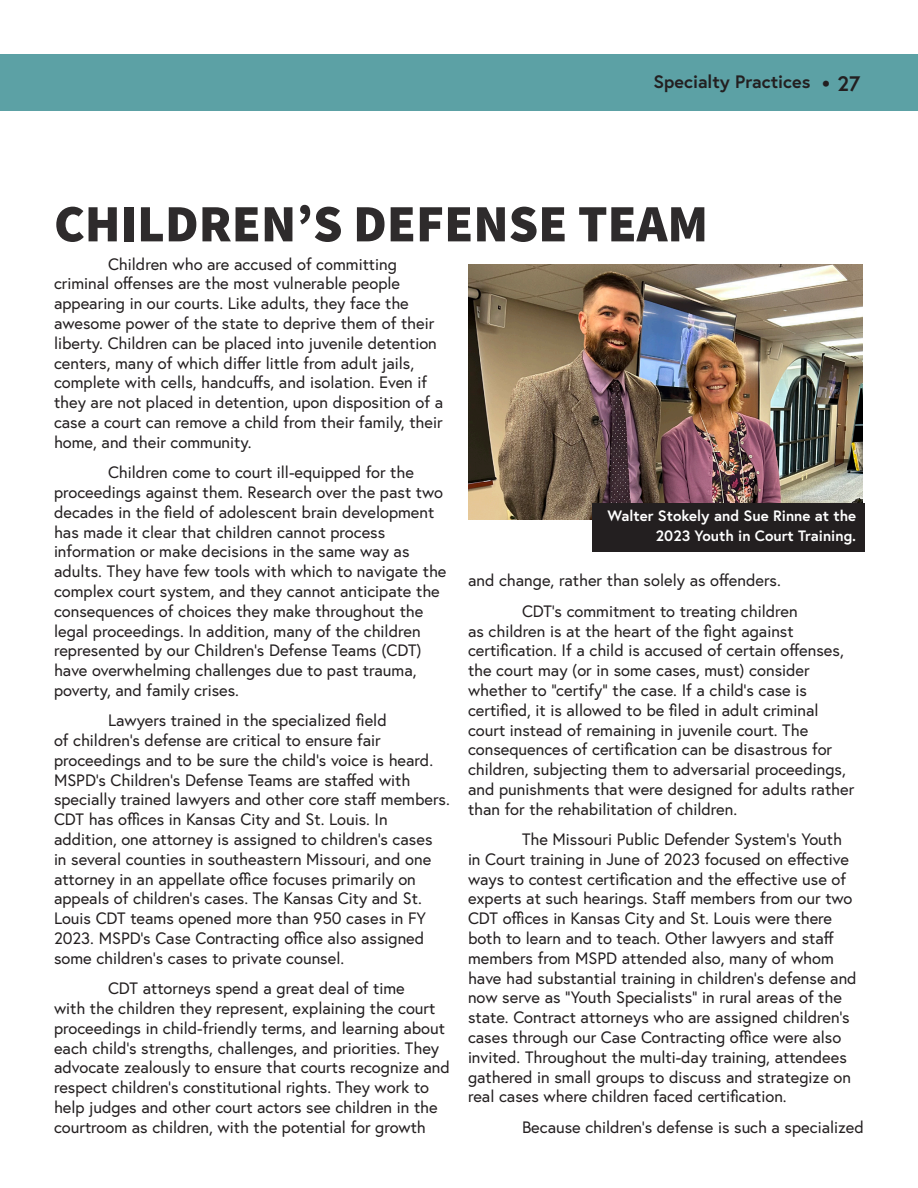
<style>
.page{position:relative;width:918px;height:1188px;background:#fff}
.page>*{position:absolute;margin:0;border:0;box-sizing:border-box;transform-origin:0 0}
.Subtitle_3_Gold{font:900 52.5px "Source Sans Pro";color:#2e2b2c}
.t1{font:700 21px "Europa";color:#231f20}
.t2{font:700 18px "Europa";color:#231f20}
.t3{font:16.5px/19.8px "Europa";color:#231f20}
.t4{font:700 15px/19.5px "Europa";color:#fff;text-align:right}
</style>
<div class="page">
<div style="left:0;top:54px;width:918px;height:56px;background:#5ca1a5"></div>
<img style="left:469px;top:264px;width:394px;height:255px">
<div style="left:592px;top:503px;width:273px;height:49px;background:#231f20"></div>
<p class="t2" style="left:653px;top:70px;width:159px">Specialty Practices</p>
<p class="t1" style="left:849px;top:69px;width:13px">7</p>
<p class="t1" style="left:822px;top:69px;width:42px">• 29</p>
<p class="Subtitle_3_Gold" style="left:54px;top:188px;width:656px">CHILDREN’S DEFENSE TEAM</p>
<p class="t3" style="left:54px;top:254px;width:391px;text-indent:54px">Children who are accused of committing criminal offenses are the most vulnerable people appearing in our courts. Like adults, they face the awesome power of the state to deprive them of their liberty. Children can be placed into juvenile detention centers, many of which differ little from adult jails, complete with cells, handcuffs, and isolation. Even if they are not placed in detention, upon disposition of a case a court can remove a child from their family, their home, and their community.</p>
<p class="t3" style="left:54px;top:462px;width:394px;text-indent:54px">Children come to court ill-equipped for the proceedings against them. Research over the past two decades in the field of adolescent brain development has made it clear that children cannot process information or make decisions in the same way as adults. They have few tools with which to navigate the complex court system, and they cannot anticipate the consequences of choices they make throughout the legal proceedings. In addition, many of the children represented by our Children’s Defense Teams (CDT) have overwhelming challenges due to past trauma, poverty, and family crises.</p>
<p class="t3" style="left:54px;top:710px;width:397px;text-indent:54px">Lawyers trained in the specialized field<br>of children’s defense are critical to ensure fair proceedings and to be sure the child’s voice is heard.<br>MSPD’s Children’s Defense Teams are staffed with specially trained lawyers and other core staff members.<br>CDT has offices in Kansas City and St. Louis. In addition, one attorney is assigned to children’s cases<br>in several counties in southeastern Missouri, and one attorney in an appellate office focuses primarily on appeals of children’s cases. The Kansas City and St.<br>Louis CDT teams opened more than 950 cases in FY 2023. MSPD’s Case Contracting office also assigned some children’s cases to private counsel.</p>
<p class="t3" style="left:54px;top:978px;width:398px;text-indent:54px">CDT attorneys spend a great deal of time<br>with the children they represent, explaining the court proceedings in child-friendly terms, and learning about each child’s strengths, challenges, and priorities. They advocate zealously to ensure that courts recognize and respect children’s constitutional rights. They work to help judges and other court actors see children in the courtroom as children, with the potential for growth</p>
<p class="t4" style="left:608px;top:506px;width:250px">Walter Stokely and Sue Rinne at the<br>2023 Youth in Court Training.</p>
<p class="t3" style="left:468px;top:570px;width:314px">and change, rather than solely as offenders.</p>
<p class="t3" style="left:468px;top:601px;width:388px;text-indent:54px">CDT’s commitment to treating children<br>as children is at the heart of the fight against certification. If a child is accused of certain offenses, the court may (or in some cases, must) consider whether to “certify” the case. If a child’s case is certified, it is allowed to be filed in adult criminal court instead of remaining in juvenile court. The consequences of certification can be disastrous for children, subjecting them to adversarial proceedings, and punishments that were designed for adults rather than for the rehabilitation of children.</p>
<p class="t3" style="left:468px;top:829px;width:390px;text-indent:54px">The Missouri Public Defender System’s Youth in Court training in June of 2023 focused on effective ways to contest certification and the effective use of experts at such hearings. Staff members from our two CDT offices in Kansas City and St. Louis were there both to learn and to teach. Other lawyers and staff members from MSPD attended also, many of whom have had substantial training in children’s defense and now serve as “Youth Specialists” in rural areas of the state. Contract attorneys who are assigned children’s cases through our Case Contracting office were also invited. Throughout the multi-day training, attendees gathered in small groups to discuss and strategize on real cases where children faced certification.</p>
<p class="t3" style="left:522px;top:1117px;width:343px">Because children’s defense is such a specialized</p>
</div>
